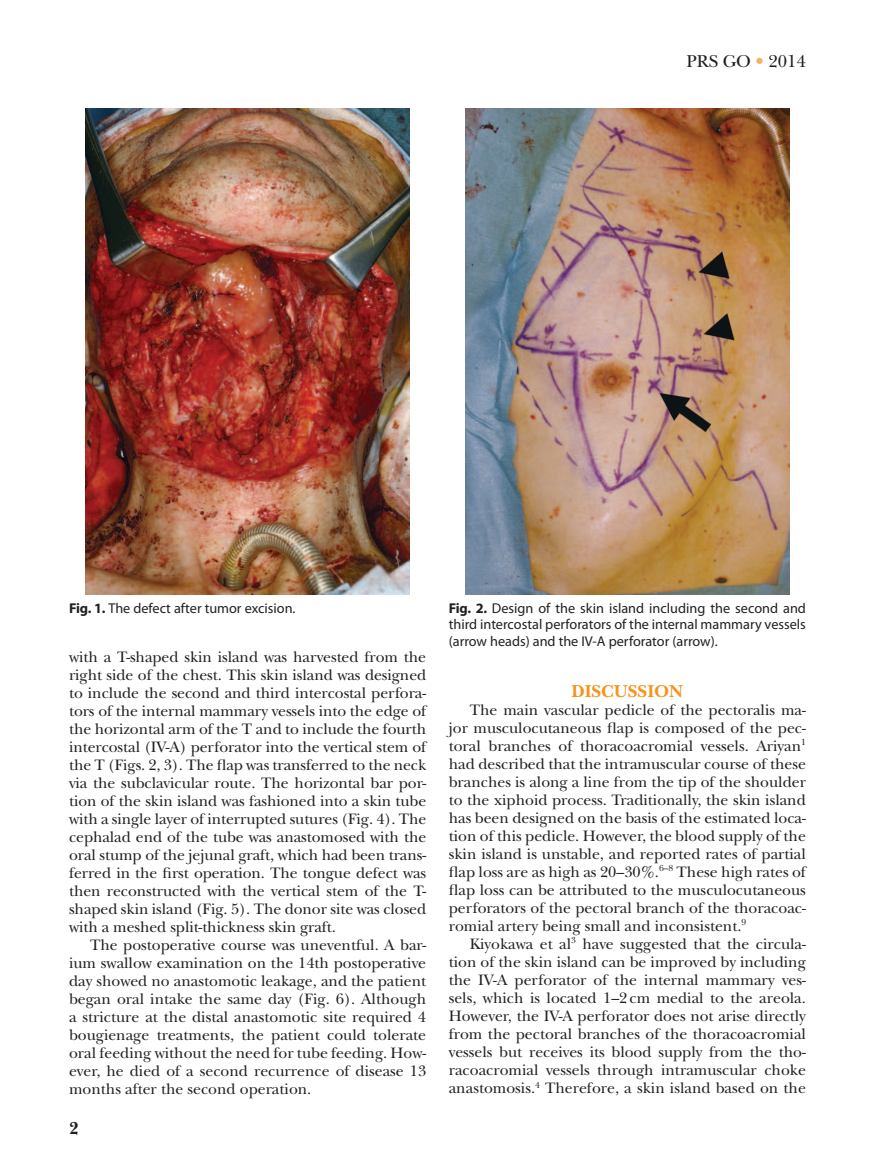
<style>
.page{position:relative;width:878px;height:1175px;background:#fff}
.page>*{position:absolute;margin:0;border:0;box-sizing:border-box;transform-origin:0 0}
.t1{font:18px "New Baskerville";color:#231f20}
.t2{font:700 18px "New Baskerville";color:#f7931d}
.t3{font:700 18px "New Baskerville";color:#231f20}
.t4{font:15.75px/18px "New Baskerville";color:#231f20;text-align:justify}
.t5{font:14.25px/16.5px "Myriad Pro";color:#231f20;text-align:justify}
.s1{color:#faaf5d}
.s2{font-weight:700}
</style>
<div class="page">
<img style="left:86px;top:108px;width:324px;height:486px">
<img style="left:465px;top:108px;width:324px;height:486px">
<p class="t1" style="left:686px;top:51px;width:121px">PRS GO <span class="s1">•</span> 2014</p>
<p class="t5" style="left:69px;top:599px;width:228px"><span class="s2">Fig. 1.</span> The defect after tumor excision.</p>
<p class="t5" style="left:448px;top:599px;width:359px"><span class="s2">Fig. 2.</span> Design of the skin island including the second and third intercostal perforators of the internal mammary vessels (arrow heads) and the IV-A perforator (arrow).</p>
<p class="t4" style="left:69px;top:647px;width:359px">with a T-shaped skin island was harvested from the right side of the chest. This skin island was designed to include the second and third intercostal perfora&shy;tors of the internal mammary vessels into the edge of the horizontal arm of the T and to include the fourth intercostal (IV-A) perforator into the vertical stem of the T (Figs. 2, 3). The flap was transferred to the neck via the subclavicular route. The horizontal bar por&shy;tion of the skin island was fashioned into a skin tube with a single layer of interrupted sutures (Fig. 4). The cephalad end of the tube was anastomosed with the oral stump of the jejunal graft, which had been trans&shy;ferred in the first operation. The tongue defect was then reconstructed with the vertical stem of the T&shy;shaped skin island (Fig. 5). The donor site was closed with a meshed split-thickness skin graft.</p>
<p class="t4" style="left:69px;top:935px;width:359px;text-indent:21px">The postoperative course was uneventful. A bar&shy;ium swallow examination on the 14th postoperative day showed no anastomotic leakage, and the patient began oral intake the same day (Fig. 6). Although a stricture at the distal anastomotic site required 4 bougienage treatments, the patient could tolerate oral feeding without the need for tube feeding. How&shy;ever, he died of a second recurrence of disease 13 months after the second operation.</p>
<p class="t3" style="left:69px;top:1118px;width:11px">2</p>
<p class="t2" style="left:571px;top:680px;width:113px">DISCUSSION</p>
<p class="t4" style="left:448px;top:700px;width:359px;text-indent:21px">The main vascular pedicle of the pectoralis ma&shy;jor musculocutaneous flap is composed of the pec&shy;toral branches of thoracoacromial vessels. Ariyan<sup>1 </sup>had described that the intramuscular course of these branches is along a line from the tip of the shoulder to the xiphoid process. Traditionally, the skin island has been designed on the basis of the estimated loca&shy;tion of this pedicle. However, the blood supply of the skin island is unstable, and reported rates of partial flap loss are as high as 20–30%.<sup>6–8</sup> These high rates of flap loss can be attributed to the musculocutaneous perforators of the pectoral branch of the thoracoac&shy;romial artery being small and inconsistent.<sup>9</sup></p>
<p class="t4" style="left:448px;top:934px;width:359px;text-indent:21px">Kiyokawa et al<sup>3</sup> have suggested that the circula&shy;tion of the skin island can be improved by including the IV-A perforator of the internal mammary ves&shy;sels, which is located 1–2cm medial to the areola.<br>However, the IV-A perforator does not arise directly from the pectoral branches of the thoracoacromial vessels but receives its blood supply from the tho&shy;racoacromial vessels through intramuscular choke anastomosis.<sup>4</sup> Therefore, a skin island based on the</p>
</div>
